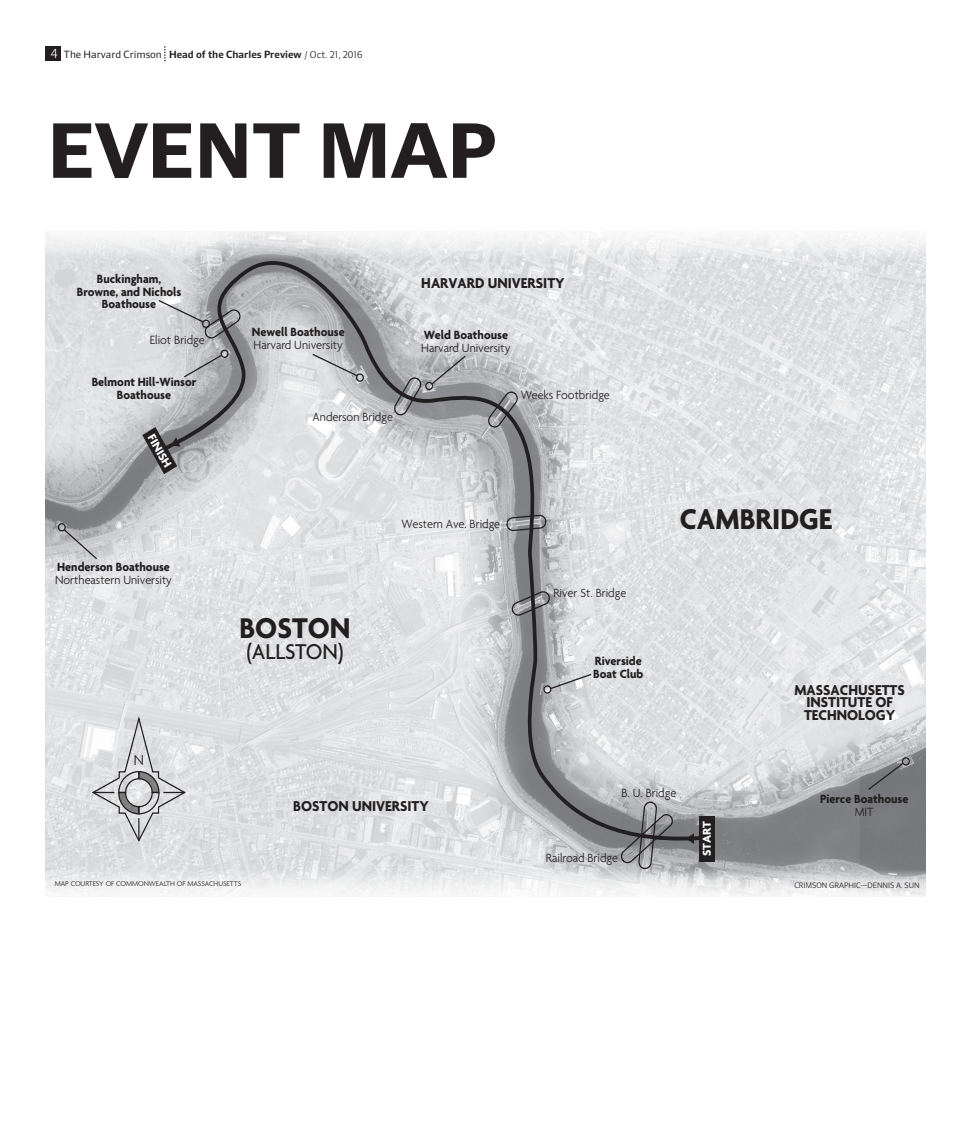
<style>
.page{position:relative;width:968px;height:1125px;background:#fff}
.page>*{position:absolute;margin:0;border:0;box-sizing:border-box;transform-origin:0 0}
.t1{font:700 75px "Sueca Sans";color:#231f20}
.t2{font:700 30.88px "Agenda";color:#231f20;scale:.95 1}
.t3{font:500 23.12px "Agenda";color:#231f20;scale:.95 1}
.t4{font:700 15.5px/12.9px "Agenda";color:#231f20;text-align:center;scale:.95 1}
.t5{font:300 15.5px "Agenda";color:#231f20;scale:.95 1}
.t6{font:300 12.88px "Agenda";color:#231f20;scale:.95 1}
.t7{font:700 12.88px/12.9px "Agenda";color:#231f20;text-align:center;scale:.95 1}
.t8{font:700 12.38px "Agenda";color:#fff}
.t9{font:700 12.25px "Agenda";color:#fff;scale:1.05 1}
.t10{font:600 10px "Sueca Sans";color:#231f20}
.t11{font:300 7.5px "Agenda";letter-spacing:-.005em;color:#231f20}
.t12{font:300 7.5px "Sueca Sans";letter-spacing:-.005em;color:#231f20}
.s1{font-weight:300;font-size:12.5px;color:#fff}
.s2{font-weight:400}
.s3{font-weight:300;font-size:9.38px}
</style>
<div class="page">
<img style="left:45px;top:292px;width:881px;height:542px">
<div style="left:45px;top:172px;width:881px;height:120px;background:linear-gradient(to bottom,#fff,#dcdddf)"></div>
<svg style="left:45px;top:834px;width:881px;height:63px"></svg>
<svg style="left:57px;top:522px;width:41px;height:39px;background:#afb0b3"></svg>
<div style="left:901px;top:757px;width:9px;height:9px;border:1px solid #231f20;border-radius:50%"></div>
<svg style="left:866px;top:762px;width:38px;height:29px"></svg>
<svg style="left:90px;top:714px;width:72px;height:129px;background:#ceced0"></svg>
<svg style="left:162px;top:230px;width:542px;height:614px;background:#d3d4d6"></svg>
<div style="left:699px;top:816px;width:15px;height:45px;background:#231f20"></div>
<svg style="left:142px;top:427px;width:38px;height:47px;background:#636264"></svg>
<svg style="left:686px;top:833px;width:8px;height:11px"></svg>
<svg style="left:506px;top:514px;width:41px;height:18px"></svg>
<svg style="left:511px;top:589px;width:39px;height:29px"></svg>
<svg style="left:621px;top:801px;width:52px;height:69px;background:#8c8d90"></svg>
<svg style="left:157px;top:299px;width:84px;height:42px;background:#abacae"></svg>
<svg style="left:394px;top:376px;width:27px;height:40px"></svg>
<svg style="left:488px;top:390px;width:30px;height:39px"></svg>
<div style="left:45px;top:46px;width:16px;height:15px;background:#231f20"></div>
<svg style="left:164px;top:46px;width:1px;height:15px"></svg>
<p class="t10" style="left:51px;top:49px;width:313px"><span class="s1">4</span> <span class="s2">The Harvard Crimson</span> Head of the Charles Preview <span class="s3">/ Oct. 21, 2016</span></p>
<h1 class="t1" style="left:48px;top:104px;width:451px">EVENT MAP</h1>
<p class="t7" style="left:77px;top:272px;width:112px">Buckingham,<br>Browne, and Nichols<br>Boathouse</p>
<p class="t6" style="left:150px;top:332px;width:59px">Eliot Bridge</p>
<p class="t7" style="left:92px;top:376px;width:111px">Belmont Hill-Winsor<br>Boathouse</p>
<p class="t8" style="left:158px;top:431px;width:38px;rotate:61deg">FINISH</p>
<p class="t7" style="left:57px;top:560px;width:120px">Henderson Boathouse</p>
<p class="t6" style="left:55px;top:573px;width:125px">Northeastern University</p>
<p class="t5" style="left:134px;top:751px;width:12px">N</p>
<p class="t7" style="left:252px;top:326px;width:99px">Newell Boathouse</p>
<p class="t6" style="left:253px;top:338px;width:95px">Harvard University</p>
<p class="t6" style="left:312px;top:410px;width:86px">Anderson Bridge</p>
<p class="t4" style="left:421px;top:276px;width:152px">HARVARD UNIVERSITY</p>
<p class="t7" style="left:423px;top:328px;width:90px">Weld Boathouse</p>
<p class="t6" style="left:421px;top:341px;width:95px">Harvard University</p>
<p class="t6" style="left:521px;top:387px;width:95px">Weeks Footbridge</p>
<h2 class="t2" style="left:239px;top:610px;width:118px">BOSTON</h2>
<h3 class="t3" style="left:246px;top:638px;width:104px">(ALLSTON)</h3>
<p class="t6" style="left:401px;top:516px;width:105px">Western Ave. Bridge</p>
<p class="t6" style="left:553px;top:585px;width:78px">River St. Bridge</p>
<p class="t7" style="left:593px;top:654px;width:54px;text-align:left">Riverside<br>Boat Club</p>
<h2 class="t2" style="left:679px;top:500px;width:162px">CAMBRIDGE</h2>
<p class="t4" style="left:794px;top:683px;width:118px">MASSACHUSETTS<br>INSTITUTE OF<br>TECHNOLOGY</p>
<p class="t4" style="left:293px;top:799px;width:144px">BOSTON UNIVERSITY</p>
<p class="t6" style="left:621px;top:786px;width:59px">B. U. Bridge</p>
<p class="t6" style="left:546px;top:850px;width:77px">Railroad Bridge</p>
<p class="t9" style="left:699px;top:856px;width:35px;rotate:-90deg">START</p>
<p class="t7" style="left:820px;top:792px;width:94px">Pierce Boathouse</p>
<p class="t6" style="left:854px;top:804px;width:21px">MIT</p>
<p class="t11" style="left:55px;top:879px;width:188px">MAP COURTESY OF COMMONWEALTH OF MASSACHUSETTS</p>
<p class="t12" style="left:794px;top:880px;width:127px">CRIMSON GRAPHIC—DENNIS A. SUN</p>
</div>
